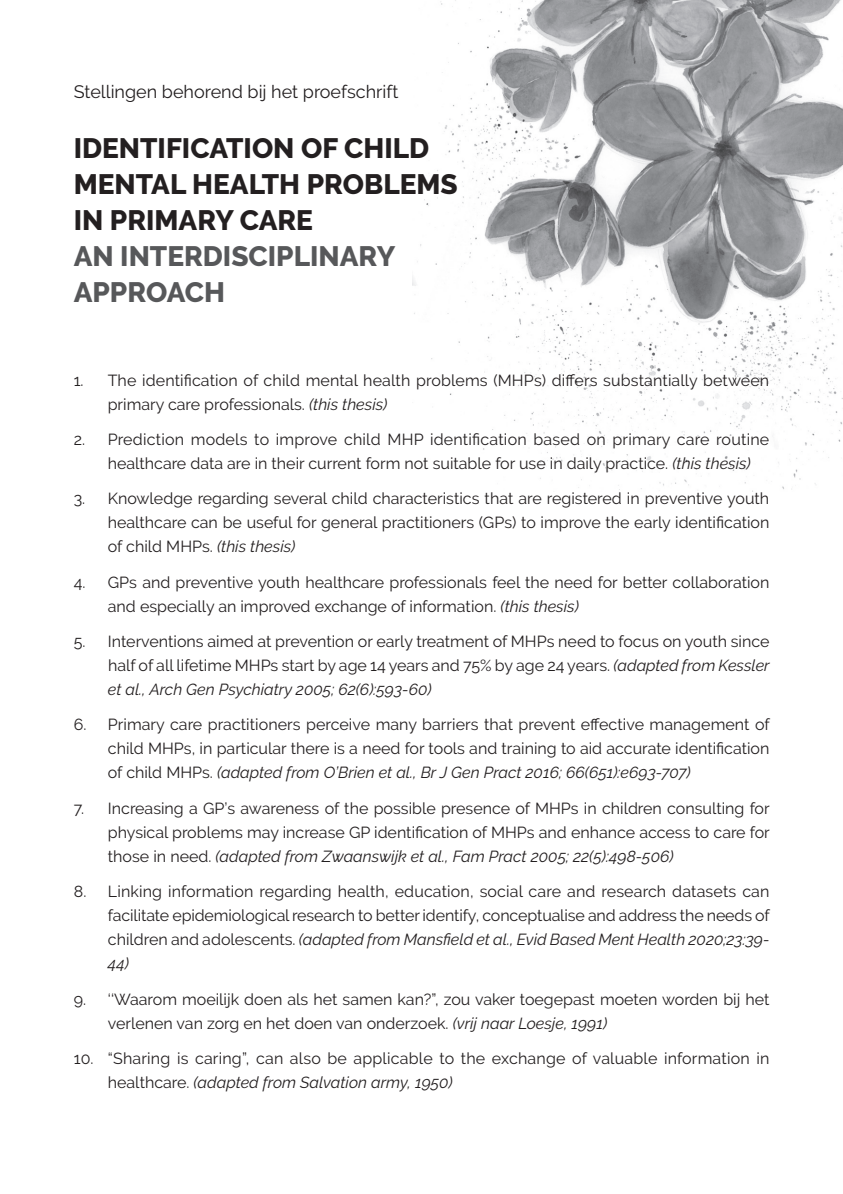
<style>
.page{position:relative;width:843px;height:1194px;background:#fff}
.page>*{position:absolute;margin:0;border:0;box-sizing:border-box;transform-origin:0 0}
.t1{font:800 28px/36px "Raleway";color:#231f20}
.t2{font:800 28px/36px "Raleway";color:#57585a}
.t3{font:18px "Raleway";color:#231f20}
.t4{font:16px/24px "Raleway";color:#231f20}
.s1{font-style:italic}
</style>
<div class="page">
<img style="left:412px;top:0;width:430px;height:491px">
<p class="t3" style="left:74px;top:81px;width:326px">Stellingen behorend bij het proefschrift</p>
<h1 class="t1" style="left:74px;top:130px;width:385px">IDENTIFICATION OF CHILD<br>MENTAL HEALTH PROBLEMS<br>IN PRIMARY CARE</h1>
<h1 class="t2" style="left:74px;top:238px;width:323px">AN INTERDISCIPLINARY<br>APPROACH</h1>
<p class="t4" style="left:108px;top:368px;width:663px;text-indent:-34px">1. The identification of child mental health problems (MHPs) differs substantially between primary care professionals. <span class="s1">(this thesis)</span></p>
<p class="t4" style="left:108px;top:427px;width:663px;text-indent:-34px">2. Prediction models to improve child MHP identification based on primary care routine healthcare data are in their current form not suitable for use in daily practice. <span class="s1">(this thesis)</span></p>
<p class="t4" style="left:108px;top:487px;width:663px;text-align:justify;text-indent:-34px">3. Knowledge regarding several child characteristics that are registered in preventive youth healthcare can be useful for general practitioners (GPs) to improve the early identification of child MHPs. <span class="s1">(this thesis)</span></p>
<p class="t4" style="left:108px;top:570px;width:663px;text-indent:-34px">4. GPs and preventive youth healthcare professionals feel the need for better collaboration and especially an improved exchange of information. <span class="s1">(this thesis)</span></p>
<p class="t4" style="left:108px;top:629px;width:663px;text-align:justify;text-indent:-34px">5. Interventions aimed at prevention or early treatment of MHPs need to focus on youth since half of all lifetime MHPs start by age 14 years and 75% by age 24 years. <span class="s1">(adapted from Kessler et al., Arch Gen Psychiatry 2005; 62(6):593-60)</span></p>
<p class="t4" style="left:108px;top:713px;width:663px;text-align:justify;text-indent:-34px">6. Primary care practitioners perceive many barriers that prevent effective management of child MHPs, in particular there is a need for tools and training to aid accurate identification of child MHPs. <span class="s1">(adapted from O’Brien et al., Br J Gen Pract 2016; 66(651):e693-707)</span></p>
<p class="t4" style="left:108px;top:796px;width:663px;text-align:justify;text-indent:-34px">7. Increasing a GP’s awareness of the possible presence of MHPs in children consulting for physical problems may increase GP identification of MHPs and enhance access to care for those in need. <span class="s1">(adapted from Zwaanswijk et al., Fam Pract 2005; 22(5):498-506)</span></p>
<p class="t4" style="left:108px;top:879px;width:663px;text-align:justify;text-indent:-34px">8. Linking information regarding health, education, social care and research datasets can facilitate epidemiological research to better identify, conceptualise and address the needs of children and adolescents. <span class="s1">(adapted from Mansfield et al., Evid Based Ment Health 2020;23:39- 44)</span></p>
<p class="t4" style="left:108px;top:987px;width:663px;text-indent:-34px">9. ‘‘Waarom moeilijk doen als het samen kan?”, zou vaker toegepast moeten worden bij het verlenen van zorg en het doen van onderzoek. <span class="s1">(vrij naar Loesje, 1991)</span></p>
<p class="t4" style="left:108px;top:1046px;width:663px;text-indent:-34px">10. “Sharing is caring”, can also be applicable to the exchange of valuable information in healthcare. <span class="s1">(adapted from Salvation army, 1950)</span></p>
</div>
